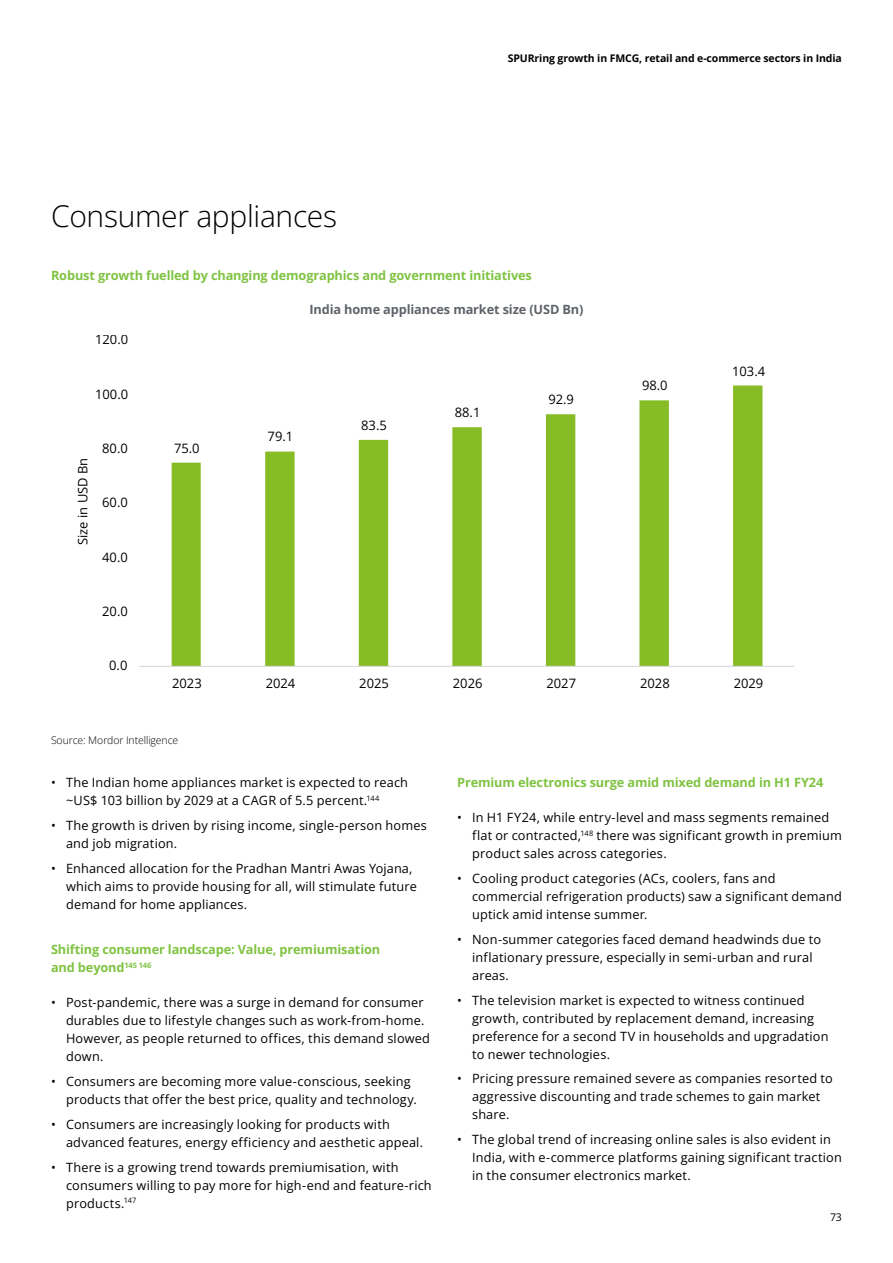
<style>
.page{position:relative;width:893px;height:1263px;background:#fff}
.page>*{position:absolute;margin:0;border:0;box-sizing:border-box;transform-origin:0 0}
.t1{font:300 30px "Open Sans";letter-spacing:-.01em;color:#000}
.t2{font:12.9px "Open Sans";color:#000}
.t3{font:12.75px/18px "Open Sans";letter-spacing:.015em;color:#000}
.t4{font:700 12.75px/18px "Open Sans";letter-spacing:-.01em;color:#80c342}
.t5{font:700 12.75px "Open Sans";letter-spacing:-.01em;color:#5f636a}
.t6{font:700 10.5px "Open Sans";letter-spacing:-.01em;color:#000}
.t7{font:300 10.5px "Open Sans";letter-spacing:-.01em;color:#000}
.t8{font:10.5px "Open Sans";color:#000}
</style>
<div class="page">
<svg style="left:172px;top:385px;width:590px;height:281px"></svg>
<hr style="left:139px;top:666px;width:655px;height:1px;background:#d9d9d9">
<p class="t6" style="left:508px;top:51px;width:336px">SPURring growth in FMCG, retail and e-commerce sectors in India</p>
<h1 class="t1" style="left:51px;top:196px;width:288px">Consumer appliances</h1>
<p class="t4" style="left:51px;top:266px;width:482px">Robust growth fuelled by changing demographics and government initiatives</p>
<p class="t2" style="left:95px;top:331px;width:35px">120.0</p>
<p class="t2" style="left:95px;top:385px;width:35px">100.0</p>
<p class="t2" style="left:74px;top:545px;width:89px;rotate:-90deg">Size in USD Bn</p>
<p class="t2" style="left:102px;top:439px;width:27px">80.0</p>
<p class="t2" style="left:102px;top:494px;width:27px">60.0</p>
<p class="t2" style="left:102px;top:548px;width:27px">40.0</p>
<p class="t2" style="left:102px;top:602px;width:27px">20.0</p>
<p class="t2" style="left:109px;top:656px;width:20px">0.0</p>
<p class="t2" style="left:174px;top:439px;width:27px">75.0</p>
<p class="t5" style="left:309px;top:301px;width:276px">India home appliances market size (USD Bn)</p>
<p class="t2" style="left:268px;top:428px;width:27px">79.1</p>
<p class="t2" style="left:361px;top:416px;width:27px">83.5</p>
<p class="t2" style="left:455px;top:404px;width:27px">88.1</p>
<p class="t2" style="left:548px;top:391px;width:27px">92.9</p>
<p class="t2" style="left:642px;top:377px;width:27px">98.0</p>
<p class="t2" style="left:732px;top:362px;width:35px">103.4</p>
<p class="t2" style="left:172px;top:675px;width:31px">2023</p>
<p class="t2" style="left:266px;top:675px;width:31px">2024</p>
<p class="t2" style="left:359px;top:675px;width:31px">2025</p>
<p class="t2" style="left:453px;top:675px;width:31px">2026</p>
<p class="t2" style="left:546px;top:675px;width:31px">2027</p>
<p class="t2" style="left:640px;top:675px;width:31px">2028</p>
<p class="t2" style="left:734px;top:675px;width:31px">2029</p>
<p class="t7" style="left:51px;top:733px;width:129px">Source: Mordor Intelligence</p>
<p class="t3" style="left:66px;top:773px;width:344px;text-indent:-15px">• The Indian home appliances market is expected to reach ~US$ 103 billion by 2029 at a CAGR of 5.5 percent.<sup>144</sup></p>
<p class="t3" style="left:66px;top:816px;width:362px;text-indent:-15px">• The growth is driven by rising income, single-person homes and job migration.</p>
<p class="t3" style="left:66px;top:859px;width:352px;text-indent:-15px">• Enhanced allocation for the Pradhan Mantri Awas Yojana, which aims to provide housing for all, will stimulate future demand for home appliances.</p>
<p class="t4" style="left:51px;top:940px;width:331px">Shifting consumer landscape: Value, premiumisation and beyond<sup>145</sup> <sup>146</sup></p>
<p class="t3" style="left:66px;top:993px;width:366px;text-indent:-15px">• Post-pandemic, there was a surge in demand for consumer durables due to lifestyle changes such as work-from-home.<br>However, as people returned to offices, this demand slowed down.</p>
<p class="t3" style="left:66px;top:1072px;width:352px;text-indent:-15px">• Consumers are becoming more value-conscious, seeking products that offer the best price, quality and technology.</p>
<p class="t3" style="left:66px;top:1115px;width:358px;text-indent:-15px">• Consumers are increasingly looking for products with advanced features, energy efficiency and aesthetic appeal.</p>
<p class="t3" style="left:66px;top:1158px;width:367px;text-indent:-15px">• There is a growing trend towards premiumisation, with consumers willing to pay more for high-end and feature-rich products.<sup>147</sup></p>
<p class="t4" style="left:457px;top:773px;width:368px">Premium electronics surge amid mixed demand in H1 FY24</p>
<p class="t3" style="left:472px;top:808px;width:371px;text-indent:-15px">• In H1 FY24, while entry-level and mass segments remained flat or contracted,<sup>148</sup> there was significant growth in premium product sales across categories.</p>
<p class="t3" style="left:472px;top:869px;width:371px;text-indent:-15px">• Cooling product categories (ACs, coolers, fans and commercial refrigeration products) saw a significant demand uptick amid intense summer.</p>
<p class="t3" style="left:472px;top:930px;width:350px;text-indent:-15px">• Non-summer categories faced demand headwinds due to inflationary pressure, especially in semi-urban and rural areas.</p>
<p class="t3" style="left:472px;top:991px;width:358px;text-indent:-15px">• The television market is expected to witness continued growth, contributed by replacement demand, increasing preference for a second TV in households and upgradation to newer technologies.</p>
<p class="t3" style="left:472px;top:1069px;width:362px;text-indent:-15px">• Pricing pressure remained severe as companies resorted to aggressive discounting and trade schemes to gain market share.</p>
<p class="t3" style="left:472px;top:1130px;width:371px;text-indent:-15px">• The global trend of increasing online sales is also evident in<br>India, with e-commerce platforms gaining significant traction in the consumer electronics market.</p>
<p class="t8" style="left:830px;top:1210px;width:13px">73</p>
</div>
